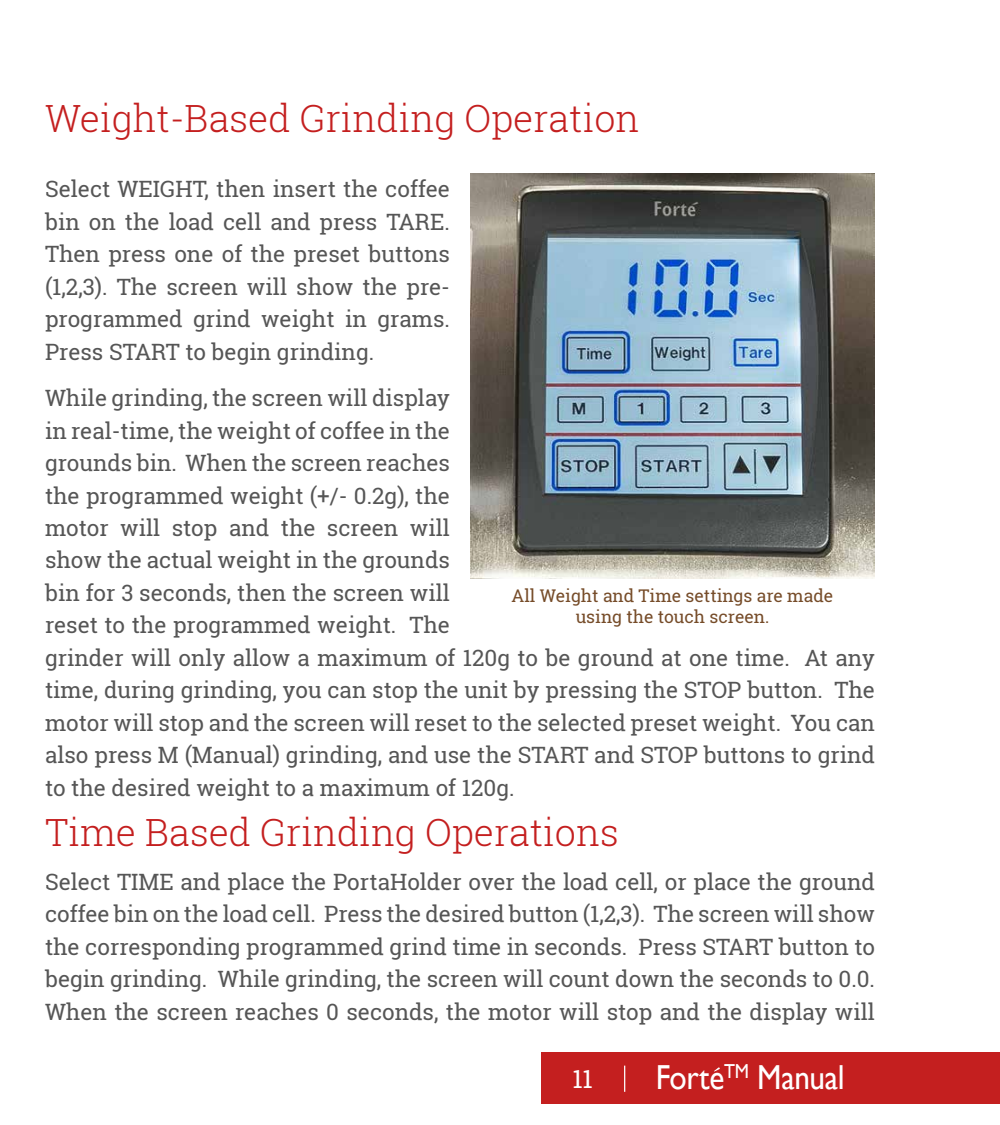
<style>
.page{position:relative;width:1000px;height:1125px;background:#fff}
.page>*{position:absolute;margin:0;border:0;box-sizing:border-box;transform-origin:0 0}
.t1{font:300 37.5px "Roboto Slab";color:#c41f1f}
.t2{font:34.75px "Gill Sans";letter-spacing:-.01em;color:#fff;scale:.9 1}
.t3{font:25px "Roboto Slab";color:#fff}
.t4{font:22.5px/32.5px "Roboto Slab";color:#565656;text-align:justify}
.t5{font:17.5px/21px "Roboto Slab";color:#764c29;text-align:center}
</style>
<div class="page">
<div style="left:541px;top:1053px;width:459px;height:51px;background:#c41f1f"></div>
<svg style="left:714px;top:1067px;width:6px;height:5px"></svg>
<svg style="left:624px;top:1066px;width:1px;height:26px"></svg>
<img style="left:470px;top:174px;width:405px;height:405px">
<h1 class="t1" style="left:45px;top:93px;width:596px">Weight-Based Grinding Operation</h1>
<p class="t4" style="left:45px;top:173px;width:407px">Select WEIGHT, then insert the coffee bin on the load cell and press TARE.<br>Then press one of the preset buttons (1,2,3). The screen will show the pre&shy;programmed grind weight in grams.<br>Press START to begin grinding.</p>
<p class="t4" style="left:45px;top:381px;width:832px;text-align:left">While grinding, the screen will display<br>in real-time, the weight of coffee in the<br>grounds bin. When the screen reaches<br>the programmed weight (+/- 0.2g), the<br>motor will stop and the screen will<br>show the actual weight in the grounds<br>bin for 3 seconds, then the screen will<br>reset to the programmed weight. The<br>grinder will only allow a maximum of 120g to be ground at one time. At any time, during grinding, you can stop the unit by pressing the STOP button. The motor will stop and the screen will reset to the selected preset weight. You can also press M (Manual) grinding, and use the START and STOP buttons to grind to the desired weight to a maximum of 120g.</p>
<h1 class="t1" style="left:45px;top:807px;width:575px">Time Based Grinding Operations</h1>
<p class="t4" style="left:45px;top:865px;width:832px">Select TIME and place the PortaHolder over the load cell, or place the ground coffee bin on the load cell. Press the desired button (1,2,3). The screen will show the corresponding programmed grind time in seconds. Press START button to begin grinding. While grinding, the screen will count down the seconds to 0.0.<br>When the screen reaches 0 seconds, the motor will stop and the display will</p>
<p class="t5" style="left:512px;top:584px;width:323px">All Weight and Time settings are made using the touch screen.</p>
<p class="t3" style="left:572px;top:1061px;width:22px">11</p>
<h2 class="t2" style="left:656px;top:1057px;width:211px">Forte<sup>TM</sup> Manual</h2>
</div>
